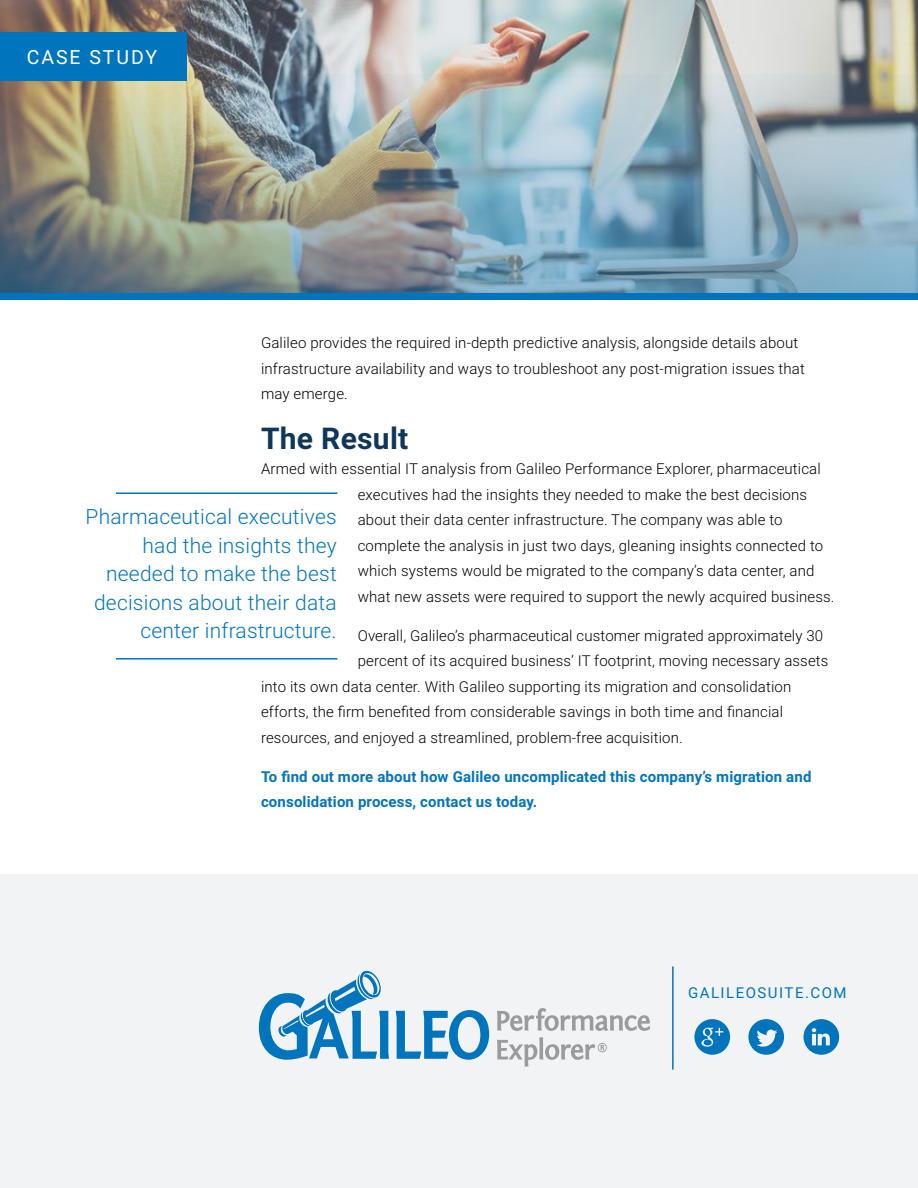
<style>
.page{position:relative;width:918px;height:1188px;background:#fff}
.page>*{position:absolute;margin:0;border:0;box-sizing:border-box;transform-origin:0 0}
.t1{font:700 30px "Roboto";letter-spacing:.01em;color:#0f375a}
.t2{font:300 21px/28.5px "Roboto";letter-spacing:.01em;color:#0075be;text-align:right}
.t3{font:19.5px "Roboto";letter-spacing:.1em;color:#fff}
.t4{font:300 15px/25.5px "Roboto";letter-spacing:.01em;color:#000}
.t5{font:700 15px/25.5px "Roboto";letter-spacing:.01em;color:#0075be}
.t6{font:15px "Roboto";letter-spacing:.1em;color:#0075be}
</style>
<div class="page">
<img style="left:0;top:0;width:918px;height:74px">
<img style="left:0;top:74px;width:918px;height:220px">
<div style="left:0;top:294px;width:918px;height:6px;background:#0075be"></div>
<hr style="left:116px;top:492px;width:222px;height:2px;background:#0075be">
<hr style="left:116px;top:658px;width:222px;height:2px;background:#0075be">
<div style="left:0;top:32px;width:187px;height:49px;background:#0075be"></div>
<div style="left:0;top:875px;width:918px;height:313px;background:#f1f3f4"></div>
<svg style="left:497px;top:1008px;width:153px;height:59px"></svg>
<svg style="left:259px;top:970px;width:230px;height:90px"></svg>
<hr style="left:672px;top:966px;width:2px;height:104px;background:#0075be">
<div style="left:694px;top:1019px;width:36px;height:36px;background:#0075be;border-radius:50%"></div>
<svg style="left:701px;top:1028px;width:22px;height:19px"></svg>
<div style="left:748px;top:1019px;width:36px;height:36px;background:#0075be;border-radius:50%"></div>
<svg style="left:756px;top:1030px;width:21px;height:17px"></svg>
<div style="left:804px;top:1019px;width:35px;height:36px;background:#0075be;border-radius:50%"></div>
<svg style="left:812px;top:1028px;width:18px;height:17px"></svg>
<h3 class="t3" style="left:27px;top:44px;width:132px">CASE STUDY</h3>
<p class="t4" style="left:261px;top:330px;width:545px">Galileo provides the required in-depth predictive analysis, alongside details about infrastructure availability and ways to troubleshoot any post-migration issues that may emerge.</p>
<h1 class="t1" style="left:261px;top:417px;width:149px">The Result</h1>
<p class="t4" style="left:358px;top:456px;width:478px;text-indent:-97px">Armed with essential IT analysis from Galileo Performance Explorer, pharmaceutical executives had the insights they needed to make the best decisions about their data center infrastructure. The company was able to complete the analysis in just two days, gleaning insights connected to which systems would be migrated to the company’s data center, and what new assets were required to support the newly acquired business.</p>
<p class="t4" style="left:358px;top:622px;width:467px">Overall, Galileo’s pharmaceutical customer migrated approximately 30</p>
<p class="t4" style="left:358px;top:648px;width:472px">percent of its acquired business’ IT footprint, moving necessary assets</p>
<p class="t4" style="left:261px;top:673px;width:532px">into its own data center. With Galileo supporting its migration and consolidation</p>
<p class="t4" style="left:261px;top:699px;width:524px">efforts, the firm benefited from considerable savings in both time and financial</p>
<p class="t4" style="left:261px;top:724px;width:423px">resources, and enjoyed a streamlined, problem-free acquisition.</p>
<p class="t5" style="left:261px;top:763px;width:552px">To find out more about how Galileo uncomplicated this company’s migration and consolidation process, contact us today.</p>
<h2 class="t2" style="left:86px;top:502px;width:253px">Pharmaceutical executives had the insights they needed to make the best decisions about their data center infrastructure.</h2>
<p class="t6" style="left:688px;top:982px;width:160px">GALILEOSUITE.COM</p>
</div>
